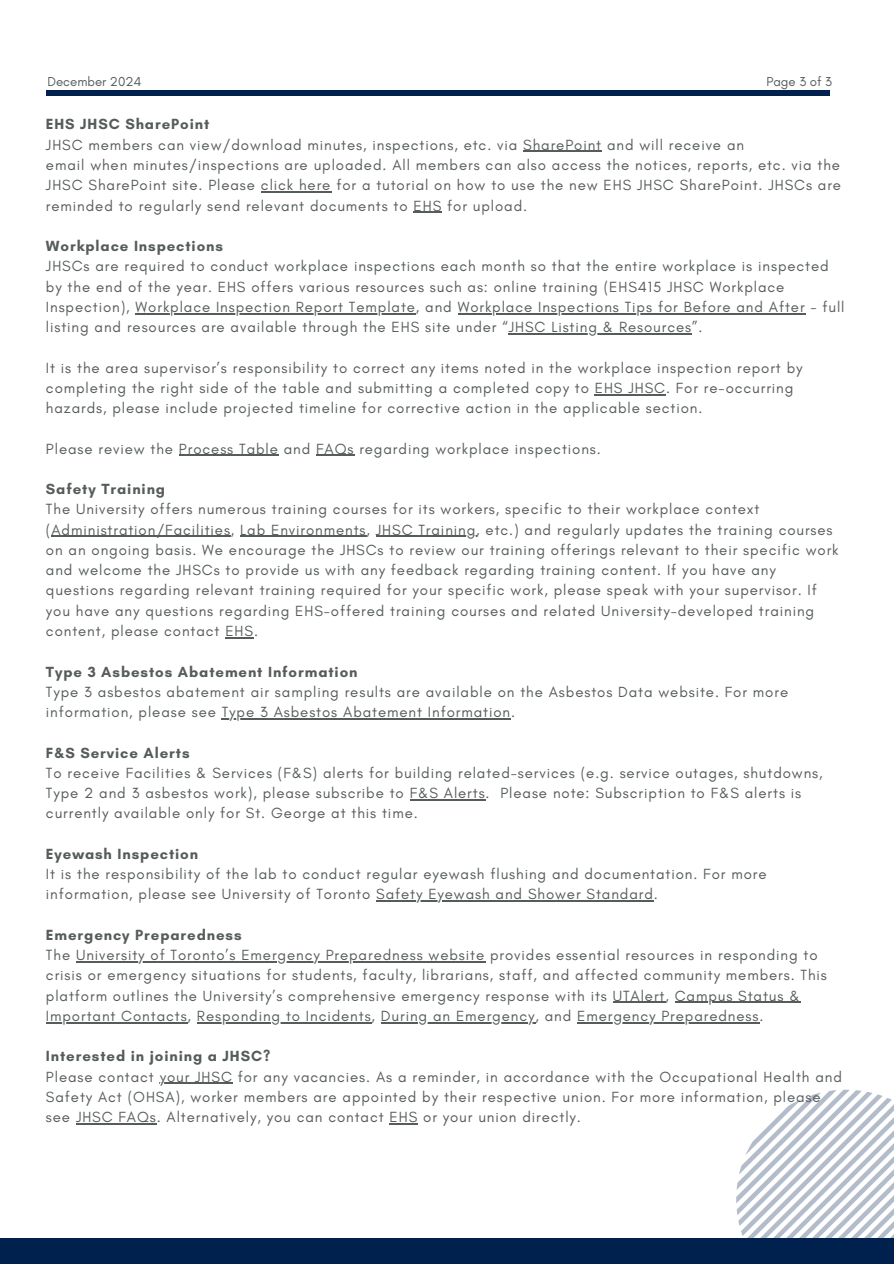
<style>
.page{position:relative;width:894px;height:1264px;background:#fff}
.page>*{position:absolute;margin:0;border:0;box-sizing:border-box;transform-origin:0 0}
.t1{font:15px/20.2px "Glacial Indifference";letter-spacing:.06em;color:#565b5b}
.t2{font:700 15px "Glacial Indifference";letter-spacing:.06em;color:#565b5b}
.t3{font:13.2px "Glacial Indifference";color:#565b5b}
.s1{font-weight:700}
</style>
<div class="page">
<div style="left:0;top:1238px;width:893px;height:25px;background:#00204e"></div>
<div style="left:46px;top:90px;width:783px;height:6px;background:#00204e"></div>
<svg style="left:736px;top:1089px;width:157px;height:149px"></svg>
<hr style="left:523px;top:151px;width:79px;height:1px;background:#565b5b">
<hr style="left:261px;top:191px;width:70px;height:1px;background:#565b5b">
<svg style="left:413px;top:212px;width:29px;height:1px"></svg>
<hr style="left:136px;top:313px;width:280px;height:1px;background:#565b5b">
<hr style="left:457px;top:313px;width:348px;height:1px;background:#565b5b">
<hr style="left:508px;top:333px;width:184px;height:1px;background:#565b5b">
<hr style="left:594px;top:394px;width:72px;height:1px;background:#565b5b">
<hr style="left:179px;top:455px;width:100px;height:1px;background:#565b5b">
<hr style="left:316px;top:455px;width:38px;height:1px;background:#565b5b">
<hr style="left:51px;top:536px;width:180px;height:1px;background:#565b5b">
<hr style="left:240px;top:536px;width:126px;height:1px;background:#565b5b">
<hr style="left:376px;top:536px;width:100px;height:1px;background:#565b5b">
<svg style="left:225px;top:637px;width:29px;height:1px"></svg>
<hr style="left:222px;top:718px;width:289px;height:1px;background:#565b5b">
<hr style="left:409px;top:799px;width:76px;height:1px;background:#565b5b">
<hr style="left:376px;top:900px;width:277px;height:1px;background:#565b5b">
<hr style="left:76px;top:961px;width:409px;height:1px;background:#565b5b">
<hr style="left:612px;top:1001px;width:53px;height:1px;background:#565b5b">
<hr style="left:674px;top:1001px;width:126px;height:1px;background:#565b5b">
<hr style="left:46px;top:1022px;width:141px;height:1px;background:#565b5b">
<hr style="left:197px;top:1022px;width:174px;height:1px;background:#565b5b">
<hr style="left:381px;top:1022px;width:154px;height:1px;background:#565b5b">
<hr style="left:577px;top:1022px;width:182px;height:1px;background:#565b5b">
<hr style="left:160px;top:1082px;width:73px;height:1px;background:#565b5b">
<hr style="left:76px;top:1123px;width:81px;height:1px;background:#565b5b">
<svg style="left:389px;top:1123px;width:29px;height:1px"></svg>
<p class="t3" style="left:47px;top:74px;width:96px">December 2024</p>
<p class="t3" style="left:766px;top:73px;width:67px">Page 3 of 3</p>
<p class="t1" style="left:46px;top:114px;width:796px"><span class="s1">EHS JHSC SharePoint<br></span>JHSC members can view/download minutes, inspections, etc. via SharePoint and will receive an<br>email when minutes/inspections are uploaded. All members can also access the notices, reports, etc. via the JHSC SharePoint site. Please click here for a tutorial on how to use the new EHS JHSC SharePoint. JHSCs are reminded to regularly send relevant documents to EHS for upload.</p>
<h1 class="t1" style="left:46px;top:236px;width:799px"><span class="s1">Workplace Inspections<br></span>JHSCs are required to conduct workplace inspections each month so that the entire workplace is inspected by the end of the year. EHS offers various resources such as: online training (EHS415 JHSC Workplace Inspection), Workplace Inspection Report Template, and Workplace Inspections Tips for Before and After - full</h1>
<h1 class="t1" style="left:46px;top:317px;width:657px">listing and resources are available through the EHS site under “JHSC Listing &amp; Resources”.</h1>
<h1 class="t1" style="left:46px;top:357px;width:758px">It is the area supervisor’s responsibility to correct any items noted in the workplace inspection report by completing the right side of the table and submitting a completed copy to EHS JHSC. For re-occurring hazards, please include projected timeline for corrective action in the applicable section.</h1>
<h1 class="t1" style="left:46px;top:438px;width:556px">Please review the Process Table and FAQs regarding workplace inspections.</h1>
<h1 class="t1" style="left:46px;top:479px;width:788px"><span class="s1">Safety Training<br></span>The University offers numerous training courses for its workers, specific to their workplace context (Administration/Facilities, Lab Environments, JHSC Training, etc.) and regularly updates the training courses</h1>
<h1 class="t1" style="left:46px;top:539px;width:793px">on an ongoing basis. We encourage the JHSCs to review our training offerings relevant to their specific work and welcome the JHSCs to provide us with any feedback regarding training content. If you have any questions regarding relevant training required for your specific work, please speak with your supervisor. If you have any questions regarding EHS-offered training courses and related University-developed training content, please contact EHS.</h1>
<h1 class="t1" style="left:46px;top:661px;width:743px"><span class="s1">Type 3 Asbestos Abatement Information<br></span>Type 3 asbestos abatement air sampling results are available on the Asbestos Data website. For more information, please see Type 3 Asbestos Abatement Information.</h1>
<h1 class="t1" style="left:46px;top:742px;width:778px"><span class="s1">F&amp;S Service Alerts<br></span>To receive Facilities &amp; Services (F&amp;S) alerts for building related-services (e.g. service outages, shutdowns,<br>Type 2 and 3 asbestos work), please subscribe to F&amp;S Alerts. Please note: Subscription to F&amp;S alerts is</h1>
<h1 class="t1" style="left:46px;top:803px;width:373px">currently available only for St. George at this time.</h1>
<h1 class="t1" style="left:46px;top:843px;width:722px"><span class="s1">Eyewash Inspection<br></span>It is the responsibility of the lab to conduct regular eyewash flushing and documentation. For more information, please see University of Toronto Safety Eyewash and Shower Standard.</h1>
<h1 class="t1" style="left:46px;top:924px;width:773px"><span class="s1">Emergency Preparedness<br></span>The University of Toronto’s Emergency Preparedness website provides essential resources in responding to</h1>
<p class="t1" style="left:46px;top:965px;width:782px">crisis or emergency situations for students, faculty, librarians, staff, and affected community members. This platform outlines the University’s comprehensive emergency response with its UTAlert, Campus Status &amp;</p>
<p class="t1" style="left:46px;top:1005px;width:718px">Important Contacts, Responding to Incidents, During an Emergency, and Emergency Preparedness.</p>
<p class="t2" style="left:46px;top:1047px;width:226px">Interested in joining a JHSC?</p>
<p class="t1" style="left:46px;top:1066px;width:797px">Please contact your JHSC for any vacancies. As a reminder, in accordance with the Occupational Health and<br>Safety Act (OHSA), worker members are appointed by their respective union. For more information, please see JHSC FAQs. Alternatively, you can contact EHS or your union directly.</p>
</div>
